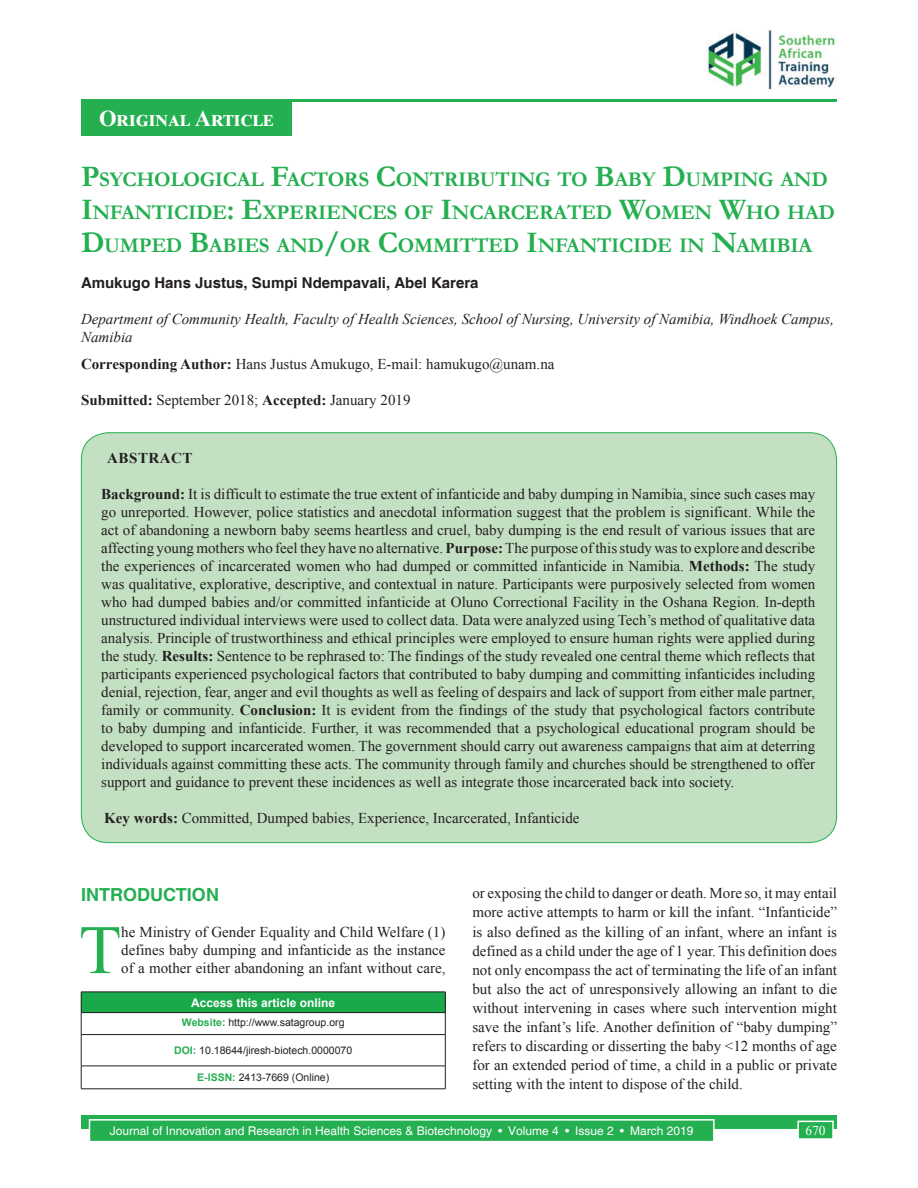
<style>
.page{position:relative;width:918px;height:1188px;background:#fff}
.page>*{position:absolute;margin:0;border:0;box-sizing:border-box;transform-origin:0 0}
.DROP_CAP_TX{font:69.3px "Times New Roman";color:#24af50}
.AH{font:700 22.5px "Times New Roman";color:#fff}
.AT{font:700 21px/33px "Garamond";letter-spacing:-.015em;color:#24af50}
.t1{font:700 18px "Helvetica";color:#24af50}
.ABS{font:15px/18px "Times New Roman";color:#231f20;text-align:justify}
.DROP_CAP_TX-2{font:15px/19px "Times New Roman";color:#231f20;text-align:justify}
.AFF{font:italic 15px/18px "Times New Roman";color:#231f20}
.KWD{font:15px "Times New Roman";color:#231f20}
.ADD{font:15px "Times New Roman";color:#231f20}
.AU{font:700 15px "Helvetica";color:#231f20}
.HIS{font:15px "Times New Roman";color:#231f20}
.ABSH{font:700 15px "Times New Roman";letter-spacing:.035em;color:#231f20}
.Folio{font:13.5px "Times New Roman";color:#fff}
.t2{font:12px "Helvetica";color:#fff}
.AAO{font:700 12px "Arial";color:#fff}
.WEBSITE{font:10.5px "Arial";color:#231f20}
.s1{font-size:30px}
.s2{font-weight:700}
.s3{font-weight:700;color:#24af50}
</style>
<div class="page">
<div style="left:81px;top:1116px;width:756px;height:13px;background:#24af50"></div>
<div style="left:90px;top:1120px;width:624px;height:22px;background:#24af50"></div>
<div style="left:89px;top:1119px;width:626px;height:23px;border:2px solid #fff"></div>
<div style="left:798px;top:1121px;width:35px;height:18px;background:#24af50"></div>
<div style="left:797px;top:1121px;width:37px;height:19px;border:2px solid #fff"></div>
<div style="left:81px;top:433px;width:756px;height:410px;background:#c3e0c2;border-radius:27px"></div>
<hr style="left:81px;top:99px;width:756px;height:3px;background:#24af50">
<div style="left:81px;top:102px;width:211px;height:33px;background:#24af50"></div>
<div style="left:81px;top:992px;width:364px;height:21px;background:#1aa94a"></div>
<hr style="left:81px;top:992px;width:364px;height:1px;background:#231f20">
<hr style="left:81px;top:1012px;width:364px;height:1px;background:#231f20">
<svg style="left:81px;top:992px;width:1px;height:42px"></svg>
<hr style="left:81px;top:1035px;width:1px;height:31px;background:#231f20">
<hr style="left:81px;top:1066px;width:364px;height:1px;background:#231f20">
<svg style="left:81px;top:1066px;width:1px;height:23px"></svg>
<hr style="left:81px;top:1089px;width:364px;height:1px;background:#231f20">
<hr style="left:445px;top:1035px;width:1px;height:31px;background:#231f20">
<svg style="left:445px;top:1066px;width:1px;height:23px"></svg>
<hr style="left:81px;top:1034px;width:364px;height:1px;background:#231f20">
<svg style="left:445px;top:992px;width:1px;height:42px"></svg>
<img style="left:706px;top:29px;width:130px;height:61px">
<p class="AH" style="left:99px;top:102px;width:176px">Original Article</p>
<p class="AT" style="left:81px;top:163px;width:754px"><span class="s1">P</span>SYCHOLOGICAL <span class="s1">F</span>ACTORS <span class="s1">C</span>ONTRIBUTING TO <span class="s1">B</span>ABY <span class="s1">D</span>UMPING AND<br><span class="s1">I</span>NFANTICIDE<span class="s1">: E</span>XPERIENCES OF <span class="s1">I</span>NCARCERATED <span class="s1">W</span>OMEN <span class="s1">W</span>HO HAD<br><span class="s1">D</span>UMPED <span class="s1">B</span>ABIES AND<span class="s1">/</span>OR <span class="s1">C</span>OMMITTED <span class="s1">I</span>NFANTICIDE IN <span class="s1">N</span>AMIBIA</p>
<p class="AU" style="left:81px;top:274px;width:399px">Amukugo Hans Justus, Sumpi Ndempavali, Abel Karera</p>
<p class="AFF" style="left:81px;top:310px;width:755px">Department of Community Health, Faculty of Health Sciences, School of Nursing, University of Namibia, Windhoek Campus,<br>Namibia</p>
<p class="ADD" style="left:81px;top:354px;width:475px"><span class="s2">Corresponding Author:</span> Hans Justus Amukugo, E-mail: hamukugo@unam.na</p>
<p class="HIS" style="left:81px;top:390px;width:331px"><span class="s2">Submitted:</span> September 2018; <span class="s2">Accepted:</span> January 2019</p>
<p class="ABSH" style="left:107px;top:447px;width:87px">ABSTRACT</p>
<p class="ABS" style="left:101px;top:484px;width:716px"><span class="s2">Background:</span> It is difficult to estimate the true extent of infanticide and baby dumping in Namibia, since such cases may go unreported. However, police statistics and anecdotal information suggest that the problem is significant. While the act of abandoning a newborn baby seems heartless and cruel, baby dumping is the end result of various issues that are affecting young mothers who feel they have no alternative. <span class="s2">Purpose:</span> The purpose of this study was to explore and describe the experiences of incarcerated women who had dumped or committed infanticide in Namibia. <span class="s2">Methods:</span> The study was qualitative, explorative, descriptive, and contextual in nature. Participants were purposively selected from women who had dumped babies and/or committed infanticide at Oluno Correctional Facility in the Oshana Region. In-depth unstructured individual interviews were used to collect data. Data were analyzed using Tech’s method of qualitative data analysis. Principle of trustworthiness and ethical principles were employed to ensure human rights were applied during the study. <span class="s2">Results:</span> Sentence to be rephrased to: The findings of the study revealed one central theme which reflects that participants experienced psychological factors that contributed to baby dumping and committing infanticides including denial, rejection, fear, anger and evil thoughts as well as feeling of despairs and lack of support from either male partner, family or community. <span class="s2">Conclusion:</span> It is evident from the findings of the study that psychological factors contribute to baby dumping and infanticide. Further, it was recommended that a psychological educational program should be developed to support incarcerated women. The government should carry out awareness campaigns that aim at deterring individuals against committing these acts. The community through family and churches should be strengthened to offer support and guidance to prevent these incidences as well as integrate those incarcerated back into society.</p>
<p class="KWD" style="left:104px;top:807px;width:477px"><span class="s2">Key words:</span> Committed, Dumped babies, Experience, Incarcerated, Infanticide</p>
<h1 class="t1" style="left:81px;top:884px;width:139px">INTRODUCTION</h1>
<p class="DROP_CAP_TX" style="left:79px;top:901px;width:44px">T</p>
<p class="DROP_CAP_TX-2" style="left:121px;top:923px;width:326px;line-height:18px">he Ministry of Gender Equality and Child Welfare (1) defines baby dumping and infanticide as the instance of a mother either abandoning an infant without care,</p>
<p class="AAO" style="left:191px;top:994px;width:146px">Access this article online</p>
<p class="WEBSITE" style="left:182px;top:1016px;width:164px"><span class="s3">Website:</span> http://www.satagroup.org</p>
<p class="WEBSITE" style="left:174px;top:1043px;width:180px"><span class="s3">DOI:</span> 10.18644/jiresh-biotech.0000070</p>
<p class="WEBSITE" style="left:197px;top:1071px;width:133px"><span class="s3">E-ISSN:</span> 2413-7669 (Online)</p>
<p class="DROP_CAP_TX-2" style="left:472px;top:883px;width:366px">or exposing the child to danger or death. More so, it may entail more active attempts to harm or kill the infant. “Infanticide” is also defined as the killing of an infant, where an infant is defined as a child under the age of 1 year. This definition does not only encompass the act of terminating the life of an infant but also the act of unresponsively allowing an infant to die without intervening in cases where such intervention might save the infant’s life. Another definition of “baby dumping” refers to discarding or disserting the baby &lt;12 months of age for an extended period of time, a child in a public or private setting with the intent to dispose of the child.</p>
<p class="t2" style="left:110px;top:1124px;width:585px">Journal of Innovation and Research in Health Sciences &amp; Biotechnology • Volume 4 • Issue 2 • March 2019</p>
<p class="Folio" style="left:805px;top:1121px;width:22px">670</p>
</div>
